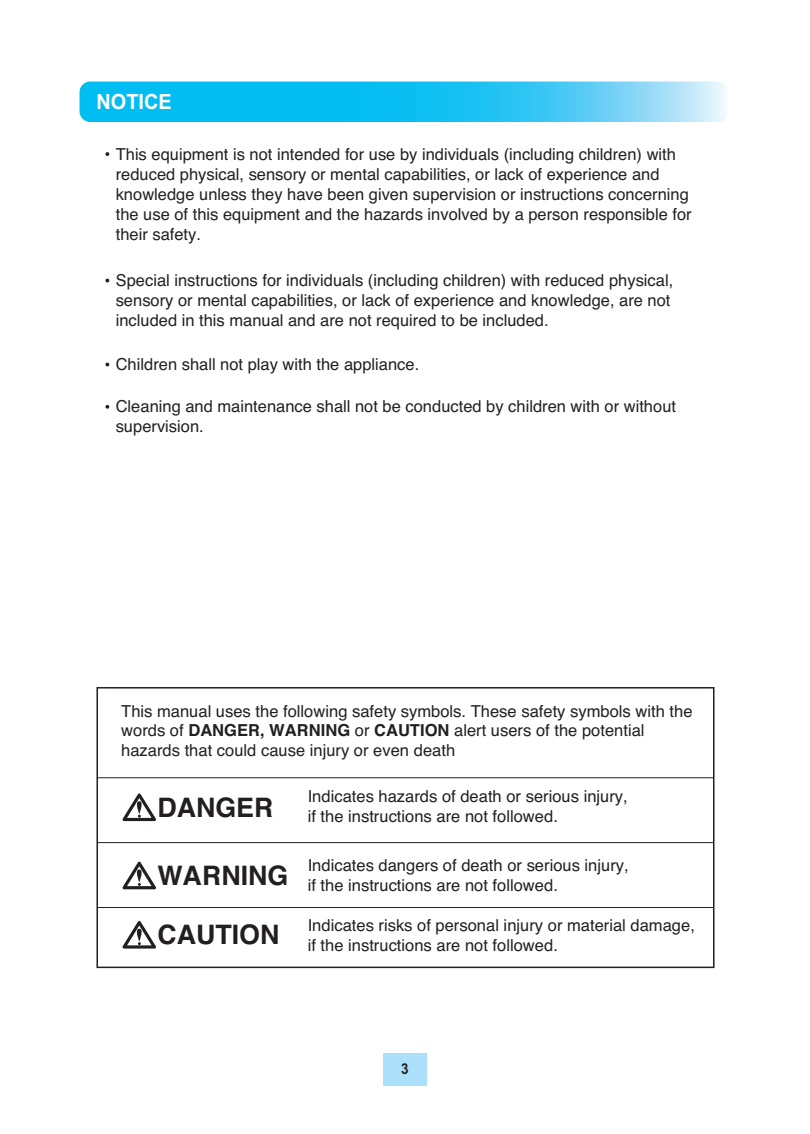
<style>
.page{position:relative;width:810px;height:1134px;background:#fff}
.page>*{position:absolute;margin:0;border:0;box-sizing:border-box;transform-origin:0 0}
.t1{font:700 26.85px "Helvetica";color:#231f20}
.t2{font:700 21px "Arial";color:#fff;scale:.95 1}
.t3{font:16.5px/19.8px "Helvetica";color:#231f20}
.t4{font:700 15px "Arial";color:#231f20;scale:.9 1}
.s1{font-weight:700}
</style>
<div class="page">
<div style="left:383px;top:1053px;width:44px;height:33px;background:#aae0f9"></div>
<svg style="left:80px;top:82px;width:646px;height:40px"></svg>
<div style="left:96px;top:687px;width:619px;height:281px;border:2px solid #231f20"></div>
<svg style="left:122px;top:793px;width:34px;height:28px"></svg>
<svg style="left:122px;top:862px;width:34px;height:27px"></svg>
<svg style="left:122px;top:921px;width:34px;height:28px"></svg>
<hr style="left:97px;top:777px;width:617px;height:1px;background:#231f20">
<hr style="left:97px;top:842px;width:617px;height:1px;background:#231f20">
<hr style="left:97px;top:907px;width:617px;height:1px;background:#231f20">
<svg style="left:105px;top:152px;width:4px;height:4px"></svg>
<svg style="left:105px;top:279px;width:4px;height:3px"></svg>
<svg style="left:105px;top:405px;width:4px;height:4px"></svg>
<svg style="left:105px;top:363px;width:4px;height:3px"></svg>
<p class="t2" style="left:96px;top:88px;width:81px">NOTICE</p>
<p class="t3" style="left:116px;top:145px;width:578px">This equipment is not intended for use by individuals (including children) with reduced physical, sensory or mental capabilities, or lack of experience and knowledge unless they have been given supervision or instructions concerning the use of this equipment and the hazards involved by a person responsible for their safety.</p>
<p class="t3" style="left:116px;top:271px;width:559px">Special instructions for individuals (including children) with reduced physical, sensory or mental capabilities, or lack of experience and knowledge, are not included in this manual and are not required to be included.</p>
<p class="t3" style="left:116px;top:355px;width:305px">Children shall not play with the appliance.</p>
<p class="t3" style="left:116px;top:397px;width:562px">Cleaning and maintenance shall not be conducted by children with or without supervision.</p>
<p class="t3" style="left:121px;top:701px;width:573px">This manual uses the following safety symbols. These safety symbols with the words of <span class="s1">DANGER, WARNING</span> or <span class="s1">CAUTION</span> alert users of the potential hazards that could cause injury or even death</p>
<p class="t1" style="left:157px;top:786px;width:118px">DANGER</p>
<p class="t3" style="left:308px;top:787px;width:322px">Indicates hazards of death or serious injury, if the instructions are not followed.</p>
<p class="t3" style="left:308px;top:856px;width:323px">Indicates dangers of death or serious injury, if the instructions are not followed.</p>
<p class="t3" style="left:308px;top:916px;width:389px">Indicates risks of personal injury or material damage, if the instructions are not followed.</p>
<p class="t1" style="left:157px;top:854px;width:133px">WARNING</p>
<p class="t1" style="left:157px;top:913px;width:124px">CAUTION</p>
<p class="t4" style="left:401px;top:1059px;width:10px">3</p>
</div>
